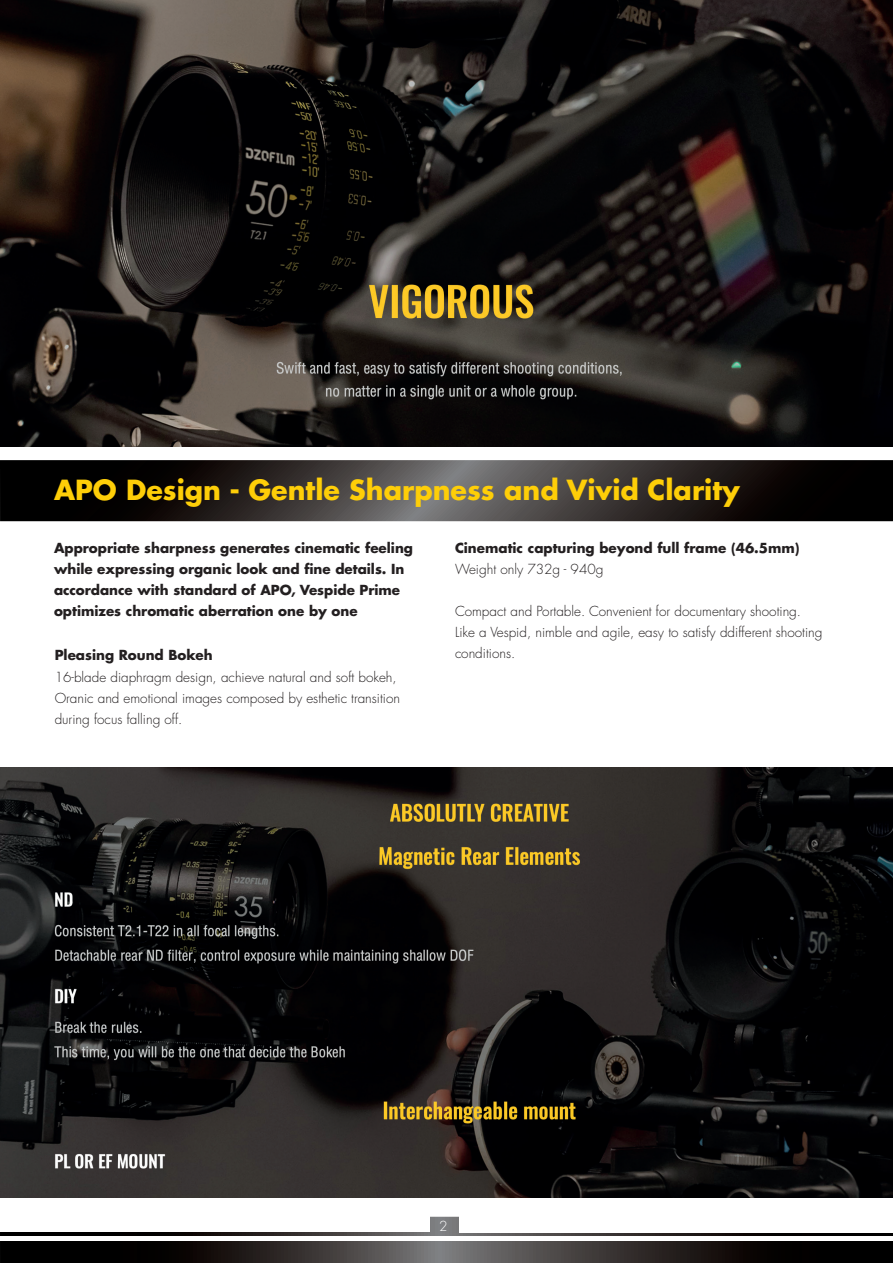
<style>
.page{position:relative;width:893px;height:1263px;background:#fff}
.page>*{position:absolute;margin:0;border:0;box-sizing:border-box;transform-origin:0 0}
.t1{font:700 27px "Futura LT Pro";color:#fece08}
.t2{font:300 13.5px/21px "Futura LT Pro";color:#231f20}
.t3{font:700 13.5px/21px "Futura LT Pro";color:#231f20}
.t4{font:300 13.5px "Futura LT Pro";color:#fff}
</style>
<div class="page">
<svg style="left:0;top:1217px;width:893px;height:46px;background:#2e2b2b"></svg>
<div style="left:0;top:1181px;width:429px;height:50px;background:#fff"></div>
<div style="left:459px;top:1181px;width:434px;height:52px;background:#fff"></div>
<div style="left:0;top:1236px;width:893px;height:5px;background:#fff"></div>
<svg style="left:0;top:460px;width:893px;height:61px;background:#2c2828"></svg>
<img style="left:0;top:0;width:893px;height:446px">
<img style="left:0;top:767px;width:893px;height:430px">
<h1 class="t1" style="left:54px;top:469px;width:687px">APO Design - Gentle Sharpness and Vivid Clarity</h1>
<p class="t3" style="left:455px;top:536px;width:346px">Cinematic capturing beyond full frame (46.5mm)</p>
<p class="t2" style="left:455px;top:558px;width:150px">Weight only 732g - 940g</p>
<p class="t2" style="left:455px;top:600px;width:369px">Compact and Portable. Convenient for documentary shooting.<br>Like a Vespid, nimble and agile, easy to satisfy ddifferent shooting conditions.</p>
<p class="t3" style="left:54px;top:537px;width:361px">Appropriate sharpness generates cinematic feeling while expressing organic look and fine details. In accordance with standard of APO, Vespide Prime optimizes chromatic aberration one by one</p>
<p class="t3" style="left:55px;top:644px;width:160px">Pleasing Round Bokeh</p>
<p class="t2" style="left:55px;top:666px;width:347px">16-blade diaphragm design, achieve natural and soft bokeh,<br>Oranic and emotional images composed by esthetic transition during focus falling off.</p>
<p class="t4" style="left:439px;top:1217px;width:10px">2</p>
</div>
